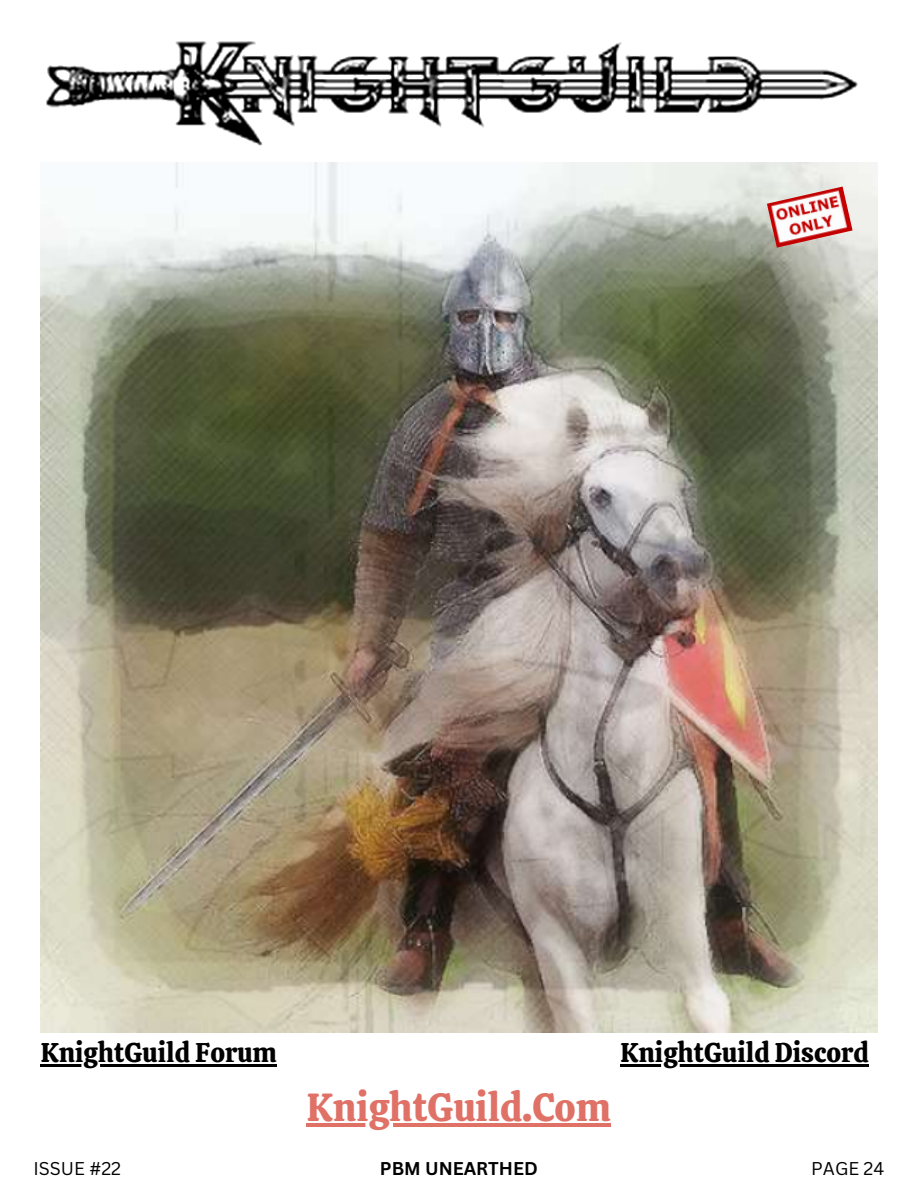
<style>
.page{position:relative;width:918px;height:1188px;background:#fff}
.page>*{position:absolute;margin:0;border:0;box-sizing:border-box;transform-origin:0 0}
.t1{font:39px "Calistoga";color:#df7167}
.t2{font:27px "Calistoga";color:#000}
.t3{font:18px "Canva Sans";color:#000}
.t4{font:700 18px "Canva Sans";color:#000}
</style>
<div class="page">
<img style="left:41px;top:41px;width:837px;height:992px">
<hr style="left:307px;top:1123px;width:304px;height:4px;background:#df7167">
<hr style="left:41px;top:1064px;width:236px;height:2px;background:#000">
<hr style="left:620px;top:1064px;width:249px;height:2px;background:#000">
<img style="left:767px;top:187px;width:86px;height:61px">
<p class="t2" style="left:41px;top:1035px;width:238px">KnightGuild Forum</p>
<p class="t2" style="left:620px;top:1035px;width:250px">KnightGuild Discord</p>
<h1 class="t1" style="left:307px;top:1082px;width:306px">KnightGuild.Com</h1>
<p class="t3" style="left:34px;top:1156px;width:89px">ISSUE #22</p>
<p class="t4" style="left:380px;top:1156px;width:159px">PBM UNEARTHED</p>
<p class="t3" style="left:811px;top:1156px;width:75px">PAGE 24</p>
</div>
